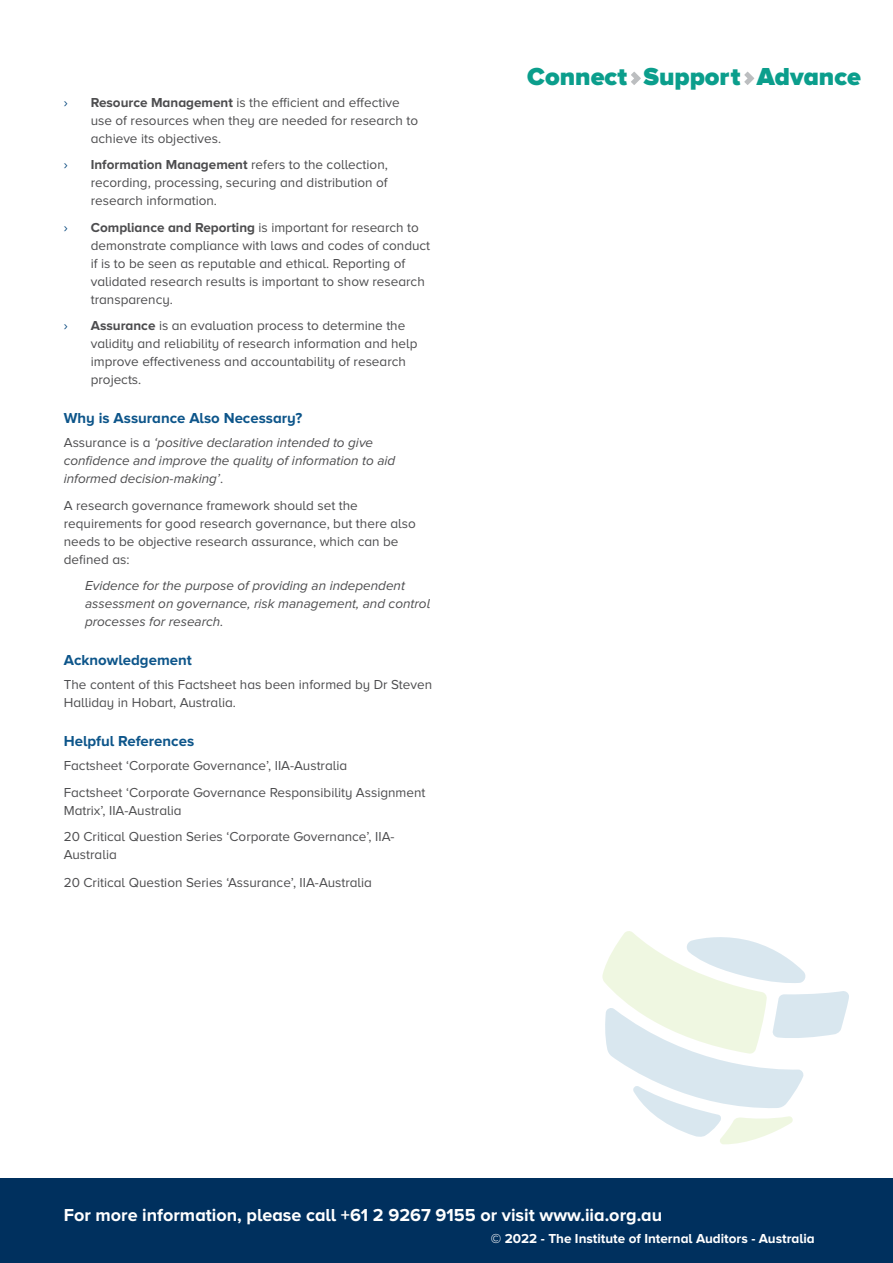
<style>
.page{position:relative;width:893px;height:1263px;background:#fff}
.page>*{position:absolute;margin:0;border:0;box-sizing:border-box;transform-origin:0 0}
.t1{font:900 25.5px "Proxima Nova A";color:#0b9e8c}
.t2{font:700 18px "Proxima Nova A";color:#fff}
.t3{font:700 15px "Proxima Nova A";color:#0d558a}
.t4{font:13.5px/18px "Proxima Nova A";color:#4d4d4f}
.t5{font:italic 13.5px/18px "Proxima Nova A";color:#4d4d4f}
.t6{font:700 13.5px "Proxima Nova A";color:#fff}
.t7{font:13.5px "Proxima Nova A";color:#00447c}
.s1{font-weight:700}
.s2{font-style:normal}
</style>
<div class="page">
<div style="left:0;top:1178px;width:893px;height:85px;background:#00305e"></div>
<svg style="left:631px;top:72px;width:10px;height:13px"></svg>
<svg style="left:744px;top:72px;width:10px;height:13px"></svg>
<svg style="left:602px;top:931px;width:247px;height:213px"></svg>
<p class="t7" style="left:64px;top:95px;width:5px">›</p>
<p class="t4" style="left:91px;top:93px;width:329px"><span class="s1">Resource Management</span> is the efficient and effective use of resources when they are needed for research to achieve its objectives.</p>
<p class="t7" style="left:64px;top:157px;width:5px">›</p>
<p class="t4" style="left:91px;top:156px;width:299px;text-align:justify"><span class="s1">Information Management</span> refers to the collection, recording, processing, securing and distribution of research information.</p>
<p class="t7" style="left:64px;top:220px;width:5px">›</p>
<p class="t4" style="left:91px;top:218px;width:341px"><span class="s1">Compliance and Reporting</span> is important for research to demonstrate compliance with laws and codes of conduct if is to be seen as reputable and ethical. Reporting of validated research results is important to show research transparency.</p>
<p class="t7" style="left:64px;top:318px;width:5px">›</p>
<p class="t4" style="left:91px;top:317px;width:328px"><span class="s1">Assurance</span> is an evaluation process to determine the validity and reliability of research information and help improve effectiveness and accountability of research projects.</p>
<p class="t3" style="left:64px;top:409px;width:240px">Why is Assurance Also Necessary?</p>
<p class="t5" style="left:64px;top:434px;width:333px"><span class="s2">Assurance is a</span> ‘positive declaration intended to give confidence and improve the quality of information to aid informed decision-making’<span class="s2">.</span></p>
<p class="t4" style="left:64px;top:496px;width:354px">A research governance framework should set the requirements for good research governance, but there also needs to be objective research assurance, which can be defined as:</p>
<p class="t5" style="left:85px;top:577px;width:347px">Evidence for the purpose of providing an independent assessment on governance, risk management, and control processes for research.</p>
<p class="t3" style="left:64px;top:651px;width:130px">Acknowledgement</p>
<p class="t4" style="left:64px;top:676px;width:370px">The content of this Factsheet has been informed by Dr Steven<br>Halliday in Hobart, Australia.</p>
<p class="t3" style="left:64px;top:732px;width:132px">Helpful References</p>
<p class="t4" style="left:64px;top:752px;width:363px;line-height:26.5px">Factsheet ‘Corporate Governance’, IIA-Australia<br>Factsheet ‘Corporate Governance Responsibility Assignment</p>
<p class="t4" style="left:64px;top:797px;width:332px;line-height:26.5px">Matrix’, IIA-Australia<br>20 Critical Question Series ‘Corporate Governance’, IIA-</p>
<p class="t4" style="left:64px;top:841px;width:310px;line-height:28px">Australia<br>20 Critical Question Series ‘Assurance’, IIA-Australia</p>
<h1 class="t1" style="left:527px;top:62px;width:335px">Connect Support Advance</h1>
<h2 class="t2" style="left:64px;top:1204px;width:600px">For more information, please call +61 2 9267 9155 or visit www.iia.org.au</h2>
<p class="t6" style="left:491px;top:1230px;width:326px">© 2022 - The Institute of Internal Auditors - Australia</p>
</div>
